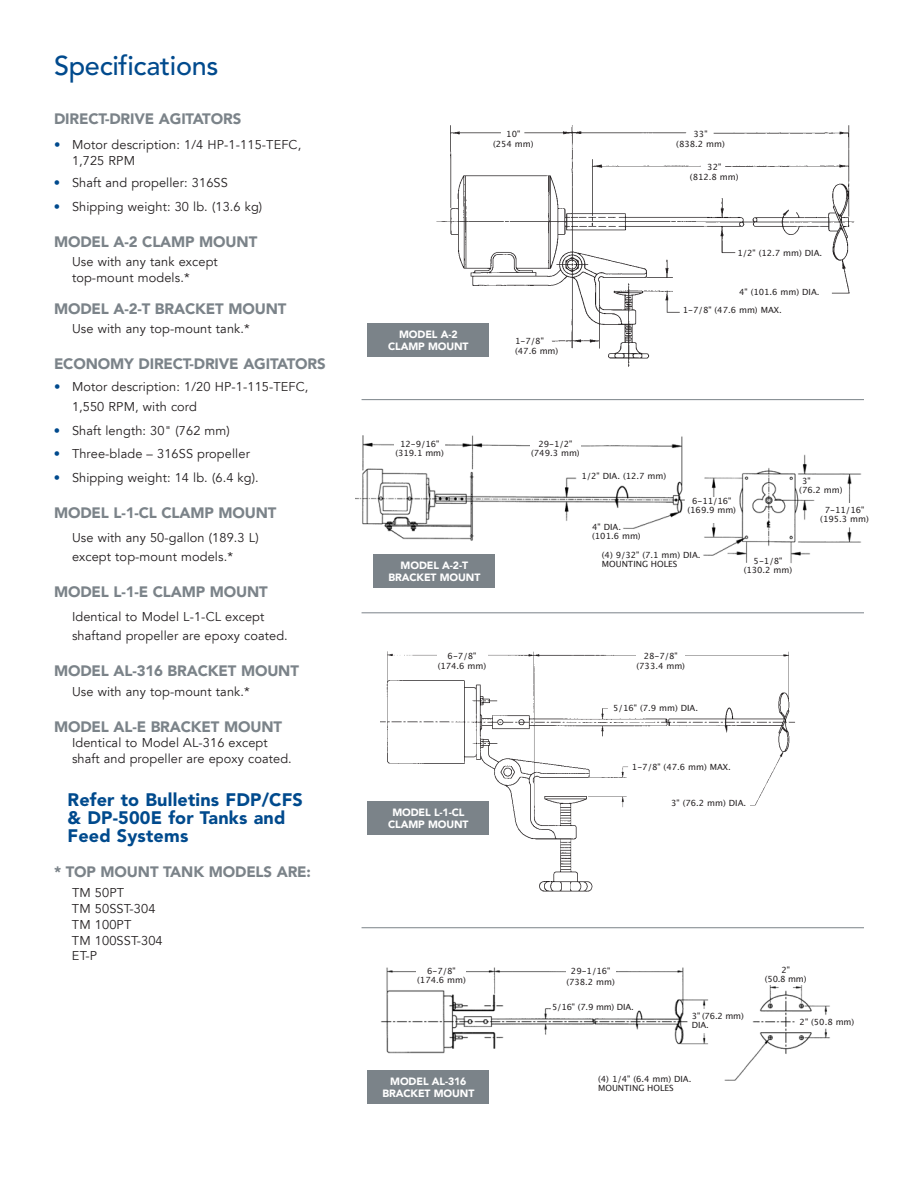
<style>
.page{position:relative;width:918px;height:1188px;background:#fff}
.page>*{position:absolute;margin:0;border:0;box-sizing:border-box;transform-origin:0 0}
.t1{font:500 27px "Avenir";letter-spacing:-.01em;color:#004a8d}
.t2{font:900 18px/18px "Avenir";letter-spacing:.01em;color:#004a8d}
.t3{font:900 15px "Avenir";letter-spacing:-.01em;color:#7b8389}
.t4{font:12.75px/15.8px "Avenir LT";letter-spacing:.01em;color:#231f20}
.t5{font:900 10.5px/12px "Avenir";letter-spacing:-.01em;color:#fff;text-align:center}
.Callouts{font:8.55px/9px "Lucida Grande";color:#231f20}
.s1{color:#004a8d}
</style>
<div class="page">
<img style="left:381px;top:967px;width:449px;height:114px">
<div style="left:368px;top:1070px;width:121px;height:33px;background:#7b8389"></div>
<div style="left:417px;top:968px;width:49px;height:20px;background:#fff"></div>
<div style="left:566px;top:968px;width:50px;height:20px;background:#fff"></div>
<div style="left:692px;top:1010px;width:57px;height:23px;background:#fff"></div>
<div style="left:761px;top:966px;width:49px;height:18px;background:#fff"></div>
<div style="left:795px;top:1018px;width:61px;height:7px;background:#fff"></div>
<img style="left:355px;top:435px;width:507px;height:140px">
<div style="left:394px;top:441px;width:51px;height:20px;background:#fff"></div>
<div style="left:530px;top:441px;width:50px;height:20px;background:#fff"></div>
<div style="left:685px;top:497px;width:53px;height:25px;background:#fff"></div>
<div style="left:816px;top:504px;width:57px;height:23px;background:#fff"></div>
<div style="left:374px;top:554px;width:121px;height:34px;background:#7b8389"></div>
<img style="left:380px;top:651px;width:415px;height:241px">
<div style="left:368px;top:801px;width:121px;height:34px;background:#7b8389"></div>
<div style="left:636px;top:652px;width:49px;height:20px;background:#fff"></div>
<div style="left:437px;top:652px;width:50px;height:20px;background:#fff"></div>
<img style="left:436px;top:125px;width:419px;height:242px">
<div style="left:368px;top:323px;width:121px;height:34px;background:#7b8389"></div>
<hr style="left:362px;top:399px;width:502px;height:1px;background:#7b8389">
<hr style="left:362px;top:612px;width:502px;height:1px;background:#7b8389">
<hr style="left:362px;top:927px;width:502px;height:1px;background:#7b8389">
<p class="t1" style="left:54px;top:50px;width:166px">Specifications</p>
<p class="t3" style="left:54px;top:110px;width:189px">DIRECT-DRIVE AGITATORS</p>
<p class="t4" style="left:72px;top:137px;width:231px;text-indent:-18px"><span class="s1">•</span> Motor description: 1/4 HP-1-115-TEFC,<br>1,725 RPM</p>
<p class="t4" style="left:54px;top:175px;width:175px"><span class="s1">•</span> Shaft and propeller: 316SS</p>
<p class="t4" style="left:54px;top:199px;width:210px"><span class="s1">•</span> Shipping weight: 30 lb. (13.6 kg)</p>
<p class="t3" style="left:54px;top:233px;width:205px">MODEL A-2 CLAMP MOUNT</p>
<p class="t4" style="left:72px;top:254px;width:147px">Use with any tank except top-mount models.*</p>
<p class="t3" style="left:54px;top:299px;width:234px">MODEL A-2-T BRACKET MOUNT</p>
<p class="t4" style="left:72px;top:321px;width:179px">Use with any top-mount tank.*</p>
<p class="t3" style="left:54px;top:355px;width:273px">ECONOMY DIRECT-DRIVE AGITATORS</p>
<p class="t4" style="left:72px;top:377px;width:238px;line-height:19.5px;text-indent:-18px"><span class="s1">•</span> Motor description: 1/20 HP-1-115-TEFC,<br>1,550 RPM, with cord</p>
<p class="t4" style="left:54px;top:423px;width:177px"><span class="s1">•</span> Shaft length: 30" (762 mm)</p>
<p class="t4" style="left:54px;top:446px;width:197px"><span class="s1">•</span> Three-blade – 316SS propeller</p>
<p class="t4" style="left:54px;top:470px;width:206px"><span class="s1">•</span> Shipping weight: 14 lb. (6.4 kg).</p>
<p class="t3" style="left:54px;top:504px;width:224px">MODEL L-1-CL CLAMP MOUNT</p>
<p class="t4" style="left:72px;top:528px;width:188px;line-height:19.5px">Use with any 50-gallon (189.3 L) except top-mount models.*</p>
<p class="t3" style="left:54px;top:583px;width:215px">MODEL L-1-E CLAMP MOUNT</p>
<p class="t4" style="left:72px;top:607px;width:217px;line-height:19.5px">Identical to Model L-1-CL except shaftand propeller are epoxy coated.</p>
<p class="t3" style="left:54px;top:662px;width:247px">MODEL AL-316 BRACKET MOUNT</p>
<p class="t4" style="left:72px;top:684px;width:179px">Use with any top-mount tank.*</p>
<p class="t3" style="left:54px;top:717px;width:230px">MODEL AL-E BRACKET MOUNT</p>
<p class="t4" style="left:72px;top:735px;width:221px">Identical to Model AL-316 except shaft and propeller are epoxy coated.</p>
<p class="t2" style="left:68px;top:790px;width:237px">Refer to Bulletins FDP/CFS &amp; DP-500E for Tanks and<br>Feed Systems</p>
<p class="t3" style="left:54px;top:863px;width:259px">* TOP MOUNT TANK MODELS ARE:</p>
<p class="t4" style="left:72px;top:885px;width:92px">TM 50PT<br>TM 50SST-304<br>TM 100PT<br>TM 100SST-304<br>ET-P</p>
<p class="Callouts" style="left:506px;top:129px;width:15px">10"</p>
<p class="Callouts" style="left:493px;top:139px;width:42px">(254 mm)</p>
<p class="t5" style="left:388px;top:328px;width:82px">MODEL A-2<br>CLAMP MOUNT</p>
<p class="Callouts" style="left:515px;top:337px;width:30px">1-7/8"</p>
<p class="Callouts" style="left:515px;top:347px;width:45px">(47.6 mm)</p>
<p class="Callouts" style="left:694px;top:129px;width:15px">33"</p>
<p class="Callouts" style="left:676px;top:139px;width:50px">(838.2 mm)</p>
<p class="Callouts" style="left:707px;top:163px;width:15px">32"</p>
<p class="Callouts" style="left:690px;top:173px;width:50px">(812.8 mm)</p>
<p class="Callouts" style="left:737px;top:248px;width:86px">1/2" (12.7 mm) DIA.</p>
<p class="Callouts" style="left:739px;top:288px;width:82px">4" (101.6 mm) DIA.</p>
<p class="Callouts" style="left:683px;top:306px;width:100px">1-7/8" (47.6 mm) MAX.</p>
<p class="Callouts" style="left:400px;top:440px;width:41px">12-9/16"</p>
<p class="Callouts" style="left:395px;top:449px;width:50px">(319.1 mm)</p>
<p class="t5" style="left:388px;top:560px;width:93px">MODEL A-2-T<br>BRACKET MOUNT</p>
<p class="Callouts" style="left:538px;top:440px;width:36px">29-1/2"</p>
<p class="Callouts" style="left:531px;top:449px;width:50px">(749.3 mm)</p>
<p class="Callouts" style="left:581px;top:471px;width:86px">1/2" DIA. (12.7 mm)</p>
<p class="Callouts" style="left:592px;top:522px;width:30px">4" DIA.</p>
<p class="Callouts" style="left:592px;top:531px;width:50px">(101.6 mm)</p>
<p class="Callouts" style="left:692px;top:496px;width:41px">6-11/16"</p>
<p class="Callouts" style="left:687px;top:505px;width:50px">(169.9 mm)</p>
<p class="Callouts" style="left:602px;top:551px;width:100px">(4) 9/32" (7.1 mm) DIA.<br>MOUNTING HOLES</p>
<p class="Callouts" style="left:799px;top:477px;width:45px;text-indent:3px">3"<br>(76.2 mm)</p>
<p class="Callouts" style="left:754px;top:556px;width:30px">5-1/8"</p>
<p class="Callouts" style="left:744px;top:565px;width:50px">(130.2 mm)</p>
<p class="Callouts" style="left:820px;top:506px;width:50px;text-align:center">7-11/16" (195.3 mm)</p>
<p class="Callouts" style="left:448px;top:651px;width:30px">6-7/8"</p>
<p class="Callouts" style="left:438px;top:661px;width:50px">(174.6 mm)</p>
<p class="Callouts" style="left:644px;top:651px;width:36px">28-7/8"</p>
<p class="Callouts" style="left:636px;top:661px;width:50px">(733.4 mm)</p>
<p class="Callouts" style="left:613px;top:703px;width:86px">5/16" (7.9 mm) DIA.</p>
<p class="Callouts" style="left:632px;top:763px;width:100px">1-7/8" (47.6 mm) MAX.</p>
<p class="t5" style="left:388px;top:807px;width:82px">MODEL L-1-CL<br>CLAMP MOUNT</p>
<p class="Callouts" style="left:671px;top:799px;width:77px">3" (76.2 mm) DIA.</p>
<p class="Callouts" style="left:427px;top:967px;width:30px">6-7/8"</p>
<p class="Callouts" style="left:417px;top:976px;width:50px">(174.6 mm)</p>
<p class="Callouts" style="left:571px;top:967px;width:41px">29-1/16"</p>
<p class="Callouts" style="left:566px;top:977px;width:50px">(738.2 mm)</p>
<p class="Callouts" style="left:552px;top:1003px;width:83px">5/16" (7.9 mm) DIA.</p>
<p class="Callouts" style="left:692px;top:1012px;width:53px">3" (76.2 mm)<br>DIA.</p>
<p class="Callouts" style="left:782px;top:966px;width:10px">2"</p>
<p class="Callouts" style="left:765px;top:975px;width:43px">(50.8 mm)</p>
<p class="Callouts" style="left:800px;top:1017px;width:56px">2" (50.8 mm)</p>
<p class="t5" style="left:382px;top:1075px;width:93px">MODEL AL-316<br>BRACKET MOUNT</p>
<p class="Callouts" style="left:598px;top:1074px;width:95px">(4) 1/4" (6.4 mm) DIA.<br>MOUNTING HOLES</p>
</div>
